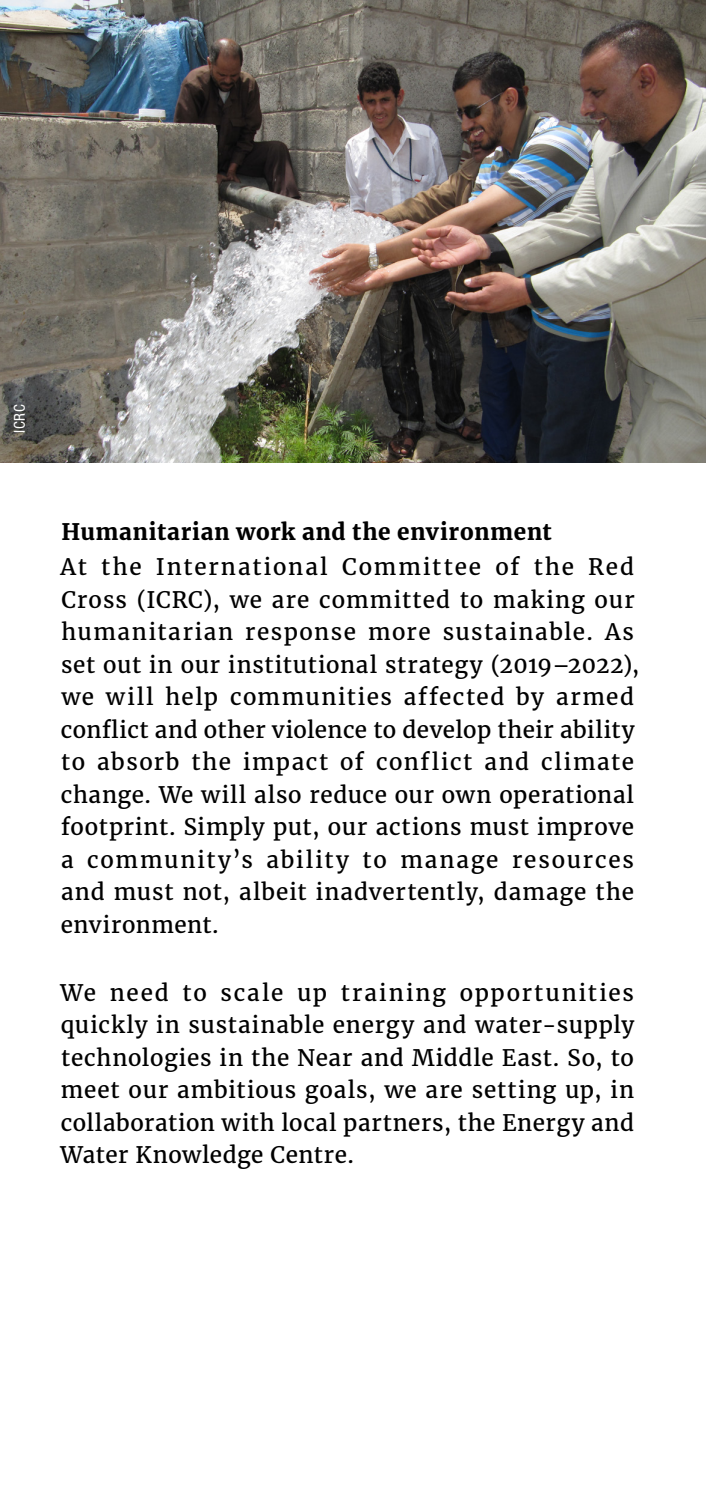
<style>
.page{position:relative;width:706px;height:1489px;background:#fff}
.page>*{position:absolute;margin:0;border:0;box-sizing:border-box;transform-origin:0 0}
.t1{font:22.5px/32.5px "Merriweather";letter-spacing:.04em;color:#000}
.t2{font:22.5px "Merriweather";letter-spacing:.015em;color:#000}
.t3{font:700 22.5px "Merriweather";letter-spacing:.025em;color:#000}
.t4{font:22.5px "Merriweather";letter-spacing:.08em;color:#000}
.t5{font:22.5px "Merriweather";letter-spacing:.065em;color:#000}
.t6{font:22.5px "Merriweather";letter-spacing:.075em;color:#000}
.t7{font:22.5px "Merriweather";letter-spacing:.085em;color:#000}
.t8{font:22.5px "Merriweather";letter-spacing:.09em;color:#000}
.t9{font:22.5px "Merriweather";letter-spacing:.07em;color:#000}
.t10{font:condensed 15px "Helvetica Neue LT Std";color:#fff}
</style>
<div class="page">
<img style="left:0;top:0;width:705px;height:462px">
<p class="t10" style="left:11px;top:432px;width:29px;rotate:-90deg">ICRC</p>
<p class="t3" style="left:61px;top:516px;width:491px">Humanitarian work and the environment</p>
<p class="t1" style="left:495px;top:550px;width:26px">of</p>
<p class="t1" style="left:101px;top:550px;width:42px">the</p>
<p class="t4" style="left:156px;top:552px;width:173px">International</p>
<p class="t1" style="left:533px;top:550px;width:42px">the</p>
<p class="t1" style="left:588px;top:550px;width:47px">Red</p>
<p class="t8" style="left:342px;top:552px;width:140px">Committee</p>
<p class="t1" style="left:60px;top:550px;width:28px">At</p>
<p class="t1" style="left:62px;top:583px;width:574px">Cross (ICRC ,) we are committed to making our</p>
<p class="t1" style="left:604px;top:615px;width:30px">As</p>
<p class="t6" style="left:61px;top:617px;width:173px">humanitarian</p>
<p class="t1" style="left:61px;top:648px;width:579px">set out in our institutional strategy )2019–2022 ,(</p>
<p class="t1" style="left:555px;top:680px;width:79px">armed</p>
<p class="t5" style="left:442px;top:617px;width:152px">sustainable.</p>
<p class="t5" style="left:245px;top:617px;width:112px">response</p>
<p class="t1" style="left:368px;top:615px;width:64px">more</p>
<p class="t9" style="left:403px;top:682px;width:102px">affected</p>
<p class="t1" style="left:106px;top:680px;width:49px">will</p>
<p class="t1" style="left:165px;top:680px;width:54px">help</p>
<p class="t1" style="left:516px;top:680px;width:29px">by</p>
<p class="t5" style="left:230px;top:682px;width:163px">communities</p>
<p class="t1" style="left:61px;top:680px;width:34px">we</p>
<p class="t2" style="left:61px;top:714px;width:575px">conflict and other violence to develop their ability</p>
<p class="t9" style="left:541px;top:747px;width:94px">climate</p>
<p class="t1" style="left:340px;top:745px;width:25px">of</p>
<p class="t6" style="left:376px;top:747px;width:98px">conflict</p>
<p class="t1" style="left:97px;top:745px;width:84px">absorb</p>
<p class="t1" style="left:191px;top:745px;width:41px">the</p>
<p class="t1" style="left:484px;top:745px;width:46px">and</p>
<p class="t1" style="left:243px;top:745px;width:87px">impact</p>
<p class="t1" style="left:61px;top:745px;width:25px">to</p>
<p class="t1" style="left:61px;top:778px;width:574px">change. We will also reduce our own operational</p>
<p class="t1" style="left:61px;top:810px;width:574px">footprint. Simply put, our actions must improve</p>
<p class="t4" style="left:511px;top:844px;width:123px">resources</p>
<p class="t4" style="left:87px;top:844px;width:167px">community s’</p>
<p class="t7" style="left:266px;top:844px;width:84px">ability</p>
<p class="t1" style="left:362px;top:843px;width:26px">to</p>
<p class="t1" style="left:400px;top:843px;width:99px">manage</p>
<p class="t1" style="left:61px;top:843px;width:574px">a<br>and must not, albeit inadvertently, damage the environment.</p>
<p class="t1" style="left:110px;top:975px;width:61px">need</p>
<p class="t1" style="left:220px;top:975px;width:64px">scale</p>
<p class="t8" style="left:340px;top:977px;width:106px">training</p>
<p class="t7" style="left:459px;top:977px;width:176px">opportunities</p>
<p class="t1" style="left:61px;top:975px;width:575px">We<br>quickly in sustainable energy and water-supply technologies in the Near and Middle East. So, to meet our ambitious goals, we are setting up, in collaboration with local partners, the Energy and Water Knowledge Centre.</p>
<p class="t1" style="left:182px;top:975px;width:26px">to</p>
<p class="t1" style="left:297px;top:975px;width:32px">up</p>
</div>
